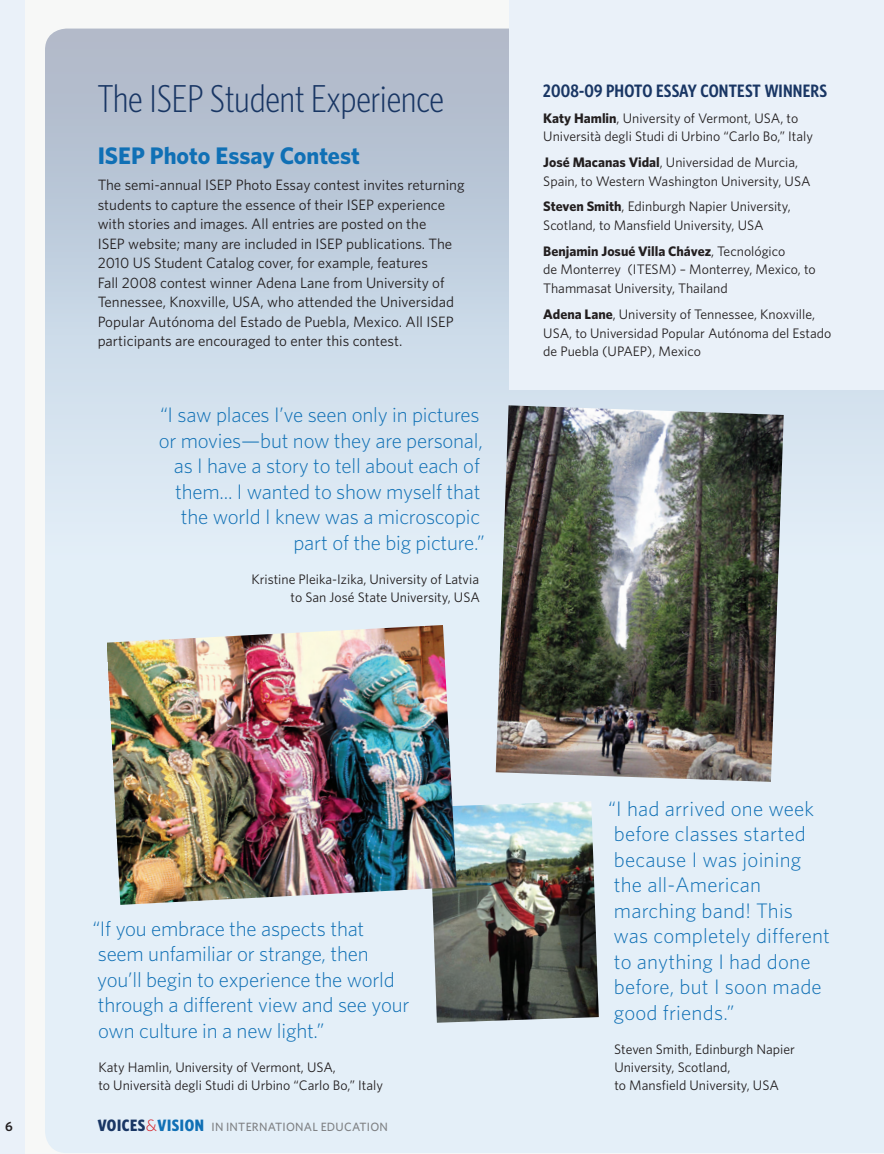
<style>
.page{position:relative;width:884px;height:1154px;background:#fff}
.page>*{position:absolute;margin:0;border:0;box-sizing:border-box;transform-origin:0 0}
.t1{font:300 condensed 39px "Whitney HTF";color:#193664}
.t2{font:700 24px "Whitney HTF";color:#1070b5}
.t3{font:300 21px/25.5px "Whitney HTF";letter-spacing:-.01em;color:#1070b5}
.t4{font:300 21px/25.5px "Whitney HTF";letter-spacing:.01em;color:#1070b5}
.t5{font:600 condensed 18px "Whitney HTF";letter-spacing:.01em;color:#193664}
.t6{font:15px/19.5px "Whitney HTF";color:#231f20}
.t7{font:13.8px/18.8px "Whitney HTF";color:#231f20}
.t8{font:600 13.5px "Whitney HTF";color:#231f20}
.t9{font:500 12px "Whitney HTF";letter-spacing:.02em;color:#808285}
.s1{font-weight:700}
.s2{font-weight:700;font-stretch:condensed;font-size:16.5px;color:#193664}
.s3{font-weight:300;font-size:16.5px;color:#d5232b}
.s4{font-weight:700;font-stretch:condensed;font-size:16.5px;color:#1070b5}
</style>
<div class="page">
<img style="left:45px;top:28px;width:839px;height:1125px">
<div style="left:0;top:0;width:25px;height:1154px;background:#eaf1f9"></div>
<div style="left:509px;top:0;width:375px;height:390px;background:#eaf1f9"></div>
<h1 class="t1" style="left:98px;top:77px;width:348px">The ISEP Student Experience</h1>
<h2 class="t2" style="left:98px;top:141px;width:264px">ISEP Photo Essay Contest</h2>
<p class="t6" style="left:98px;top:175px;width:368px">The semi-annual ISEP Photo Essay contest invites returning students to capture the essence of their ISEP experience with stories and images. All entries are posted on the<br>ISEP website; many are included in ISEP publications. The 2010 US Student Catalog cover, for example, features<br>Fall 2008 contest winner Adena Lane from University of Tennessee, Knoxville, USA, who attended the Universidad Popular Autónoma del Estado de Puebla, Mexico. All ISEP participants are encouraged to enter this contest.</p>
<h3 class="t3" style="left:159px;top:402px;width:328px;text-align:right">“I saw places I’ve seen only in pictures or movies—but now they are personal, as I have a story to tell about each of them... I wanted to show myself that the world I knew was a microscopic part of the big picture.”</h3>
<p class="t7" style="left:251px;top:570px;width:230px;line-height:18px;text-align:right">Kristine Pleika-Izika, University of Latvia to San José State University, USA</p>
<h3 class="t5" style="left:543px;top:80px;width:285px">2008-09 PHOTO ESSAY CONTEST WI NNERS</h3>
<p class="t7" style="left:543px;top:108px;width:271px"><span class="s1">Katy Hamlin</span>, University of Vermont, USA, to<br>Università degli Studi di Urbino “Carlo Bo,” Italy</p>
<p class="t7" style="left:543px;top:153px;width:269px"><span class="s1">José Macanas Vidal</span>, Universidad de Murcia,<br>Spain, to Western Washington University, USA</p>
<p class="t7" style="left:543px;top:197px;width:249px"><span class="s1">Steven Smith</span>, Edinburgh Napier University,<br>Scotland, to Mansfield University, USA</p>
<p class="t7" style="left:543px;top:241px;width:274px"><span class="s1">Benjamin Josué Villa Chávez</span>, Tecnológico<br>de Monterrey (ITESM) – Monterrey, Mexico, to<br>Thammasat University, Thailand</p>
<p class="t7" style="left:543px;top:304px;width:290px"><span class="s1">Adena Lane</span>, University of Tennessee, Knoxville,<br>USA, to Universidad Popular Autónoma del Estado de Puebla (UPAEP), Mexico</p>
<h3 class="t3" style="left:92px;top:915px;width:318px">“If you embrace the aspects that seem unfamiliar or strange, then you’ll begin to experience the world through a different view and see your own culture in a new light.”</h3>
<p class="t7" style="left:98px;top:1058px;width:286px;line-height:18px">Katy Hamlin, University of Vermont, USA,<br>to Università degli Studi di Urbino “Carlo Bo,” Italy</p>
<p class="t8" style="left:5px;top:1118px;width:9px">6</p>
<p class="t9" style="left:98px;top:1119px;width:292px"><span class="s2">VOICES</span><span class="s3">&amp;</span><span class="s4">VISION</span> I N INTERNATI ONAL EDUCATI ON</p>
<h3 class="t4" style="left:608px;top:795px;width:223px">“I had arrived one week before classes started because I was joining<br>the all-American marching band! This<br>was completely different to anything I had done before, but I soon made good friends.”</h3>
<p class="t7" style="left:614px;top:1040px;width:182px;line-height:18px">Steven Smith, Edinburgh Napier<br>University, Scotland,<br>to Mansfield University, USA</p>
</div>
